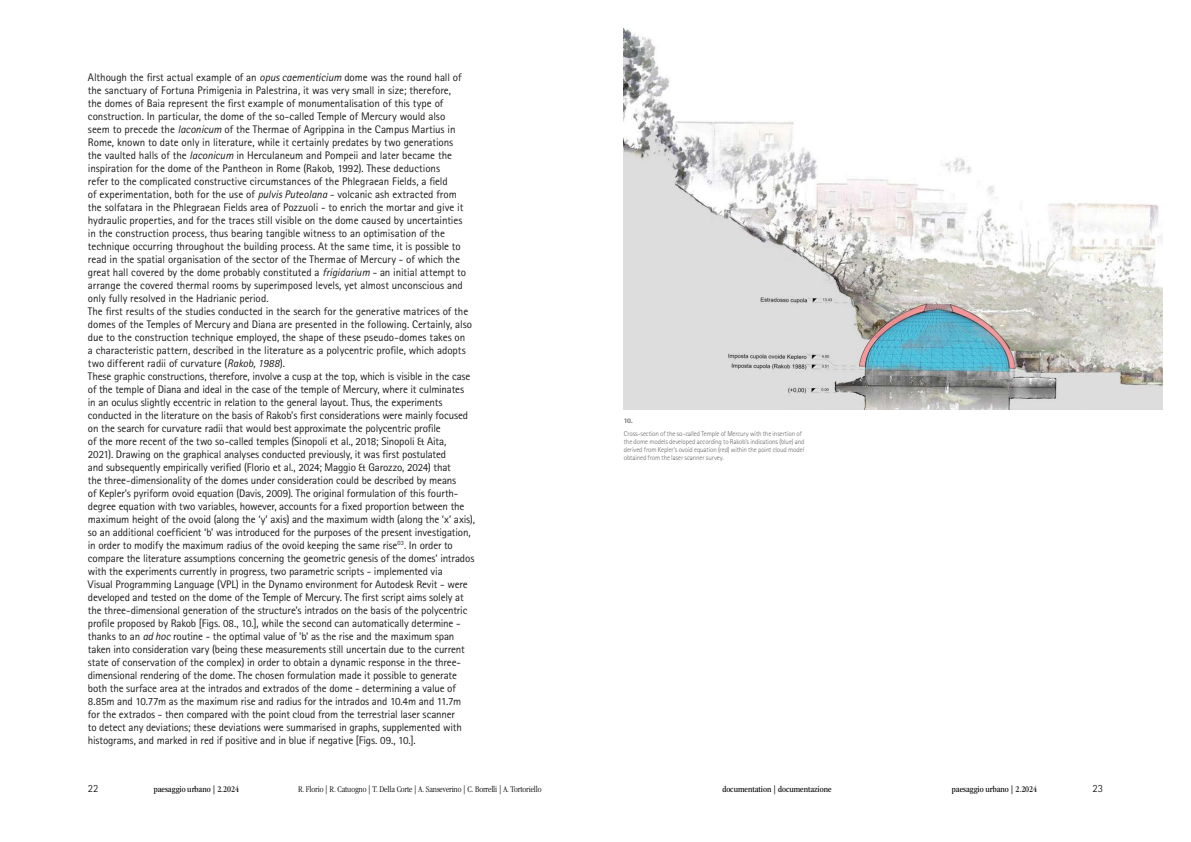
<style>
.page{position:relative;width:1191px;height:842px;background:#fff}
.page>*{position:absolute;margin:0;border:0;box-sizing:border-box;transform-origin:0 0}
.t1{font:11px/13px "Rotis Sans Serif Std";letter-spacing:-.01em;color:#1b1b1a}
.t2{font:300 11px "Rotis Sans Serif Std";color:#000}
.t3{font:condensed 9px "ITC Garamond Std";color:#000}
.t4{font:300 condensed 9px "ITC Garamond Std";letter-spacing:-.01em;color:#000}
.t5{font:300 7px/8px "Rotis Sans Serif Std";letter-spacing:-.015em;color:#646363}
.t6{font:800 7px "Rotis Sans Serif Std";color:#646363}
.s1{font-style:italic}
</style>
<div class="page">
<img style="left:624px;top:28px;width:538px;height:381px">
<p class="t1" style="left:88px;top:71px;width:388px">Although the first actual example of an <span class="s1">opus caementicium</span> dome was the round hall of the sanctuary of Fortuna Primigenia in Palestrina, it was very small in size; therefore,<br>the domes of Baia represent the first example of monumentalisation of this type of construction. In particular, the dome of the so-called Temple of Mercury would also<br>seem to precede the <span class="s1">laconicum</span> of the Thermae of Agrippina in the Campus Martius in Rome, known to date only in literature, while it certainly predates by two generations<br>the vaulted halls of the <span class="s1">laconicum</span> in Herculaneum and Pompeii and later became the inspiration for the dome of the Pantheon in Rome (Rakob, 1992). These deductions<br>refer to the complicated constructive circumstances of the Phlegraean Fields, a field<br>of experimentation, both for the use of <span class="s1">pulvis Puteolana</span> - volcanic ash extracted from<br>the solfatara in the Phlegraean Fields area of Pozzuoli - to enrich the mortar and give it hydraulic properties, and for the traces still visible on the dome caused by uncertainties<br>in the construction process, thus bearing tangible witness to an optimisation of the technique occurring throughout the building process. At the same time, it is possible to read in the spatial organisation of the sector of the Thermae of Mercury - of which the great hall covered by the dome probably constituted a <span class="s1">frigidarium</span> - an initial attempt to arrange the covered thermal rooms by superimposed levels, yet almost unconscious and only fully resolved in the Hadrianic period.<br>The first results of the studies conducted in the search for the generative matrices of the domes of the Temples of Mercury and Diana are presented in the following. Certainly, also due to the construction technique employed, the shape of these pseudo-domes takes on<br>a characteristic pattern, described in the literature as a polycentric profile, which adopts two different radii of curvature (<span class="s1">Rakob, 1988</span>).<br>These graphic constructions, therefore, involve a cusp at the top, which is visible in the case of the temple of Diana and ideal in the case of the temple of Mercury, where it culminates<br>in an oculus slightly eccentric in relation to the general layout. Thus, the experiments conducted in the literature on the basis of Rakob's first considerations were mainly focused on the search for curvature radii that would best approximate the polycentric profile<br>of the more recent of the two so-called temples (Sinopoli et al., 2018; Sinopoli &amp; Aita,<br>2021). Drawing on the graphical analyses conducted previously, it was first postulated<br>and subsequently empirically verified (Florio et al., 2024; Maggio &amp; Garozzo, 2024) that<br>the three-dimensionality of the domes under consideration could be described by means<br>of Kepler's pyriform ovoid equation (Davis, 2009). The original formulation of this fourth&shy;degree equation with two variables, however, accounts for a fixed proportion between the maximum height of the ovoid (along the ‘y’ axis) and the maximum width (along the ‘x’ axis), so an additional coefficient ‘b’ was introduced for the purposes of the present investigation, in order to modify the maximum radius of the ovoid keeping the same rise<sup>03</sup>. In order to compare the literature assumptions concerning the geometric genesis of the domes' intrados with the experiments currently in progress, two parametric scripts - implemented via<br>Visual Programming Language (VPL) in the Dynamo environment for Autodesk Revit - were developed and tested on the dome of the Temple of Mercury. The first script aims solely at the three-dimensional generation of the structure's intrados on the basis of the polycentric profile proposed by Rakob [Figs. 08., 10.], while the second can automatically determine - thanks to an <span class="s1">ad hoc</span> routine - the optimal value of 'b' as the rise and the maximum span taken into consideration vary (being these measurements still uncertain due to the current state of conservation of the complex) in order to obtain a dynamic response in the three&shy;dimensional rendering of the dome. The chosen formulation made it possible to generate both the surface area at the intrados and extrados of the dome - determining a value of 8.85m and 10.77m as the maximum rise and radius for the intrados and 10.4m and 11.7m for the extrados - then compared with the point cloud from the terrestrial laser scanner<br>to detect any deviations; these deviations were summarised in graphs, supplemented with histograms, and marked in red if positive and in blue if negative [Figs. 09., 10.].</p>
<p class="t4" style="left:298px;top:784px;width:245px">R. Florio | R. Catuogno | T. Della Corte | A. Sanseverino | C. Borrelli | A. Tortoriello</p>
<p class="t6" style="left:624px;top:416px;width:10px">10.</p>
<p class="t5" style="left:624px;top:429px;width:182px">Cross-section of the so-called Temple of Mercury with the insertion of the dome models developed according to Rakob's indications (blue) and derived from Kepler's ovoid equation (red) within the point cloud model obtained from the laser scanner survey.</p>
<p class="t2" style="left:88px;top:782px;width:12px">22</p>
<p class="t3" style="left:154px;top:784px;width:87px">paesaggio urbano | 2.2024</p>
<p class="t3" style="left:722px;top:784px;width:111px">documentation | documentazione</p>
<p class="t3" style="left:951px;top:784px;width:87px">paesaggio urbano | 2.2024</p>
<p class="t2" style="left:1092px;top:782px;width:12px">23</p>
</div>
